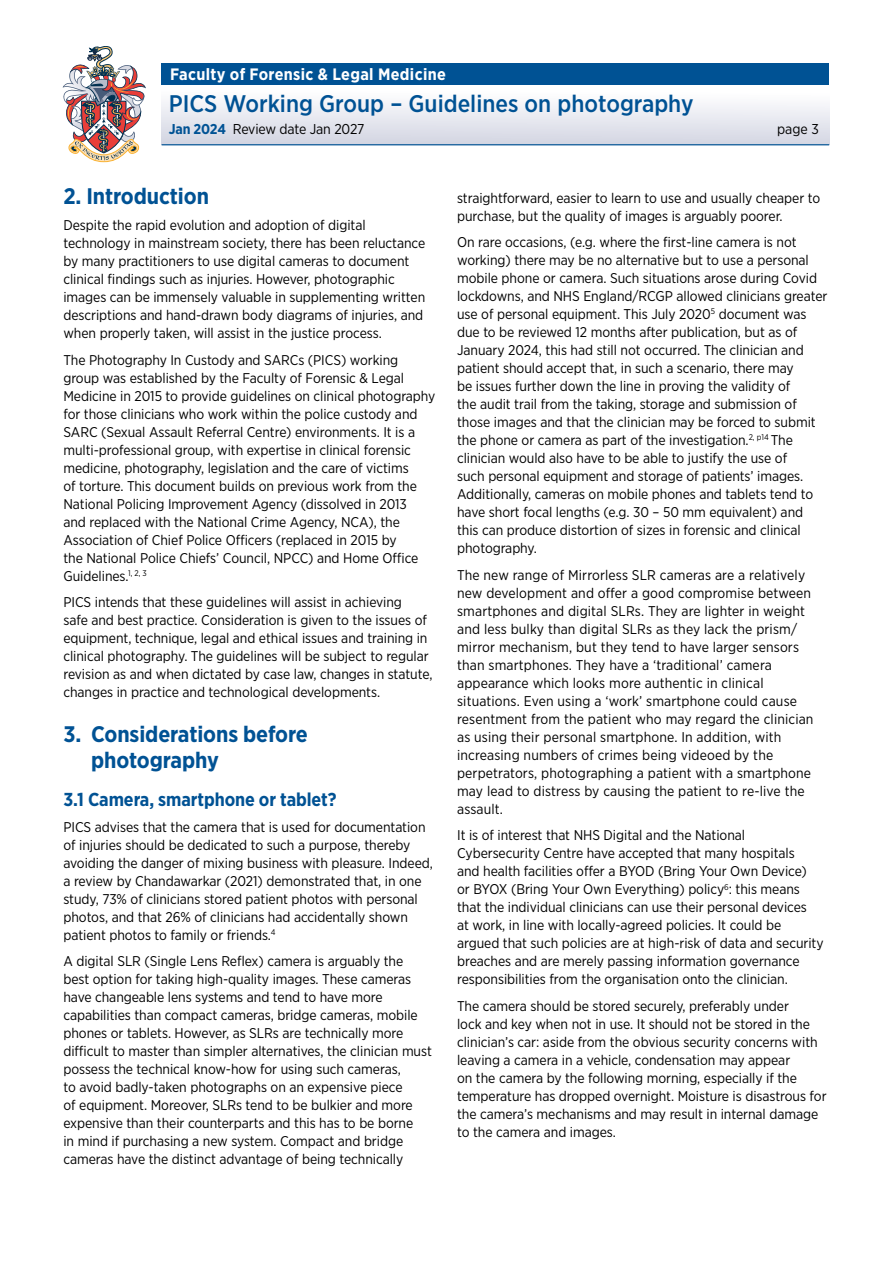
<style>
.page{position:relative;width:893px;height:1263px;background:#fff}
.page>*{position:absolute;margin:0;border:0;box-sizing:border-box;transform-origin:0 0}
.t1{font:500 24px "Gotham Narrow";color:#005294}
.number_bulleted_title{font:700 22.5px/25.5px "Gotham Narrow";letter-spacing:-.005em;color:#005294}
.subtitle{font:700 18.75px "Gotham Narrow";letter-spacing:-.005em;color:#005294}
.t2{font:700 16.5px "Gotham Narrow";letter-spacing:.02em;color:#fff}
.t3{font:14.25px "Gotham Narrow";letter-spacing:-.01em;color:#000}
.main_text{font:14.1px/18px "Gotham Narrow";letter-spacing:-.005em;color:#000}
.s1{font-weight:700;color:#005294}
</style>
<div class="page">
<img style="left:63px;top:46px;width:83px;height:116px">
<div style="left:162px;top:85px;width:667px;height:60px;background:linear-gradient(to bottom,#fff,#d3d6e3)"></div>
<hr style="left:162px;top:144px;width:667px;height:1px;background:#005294">
<div style="left:162px;top:64px;width:667px;height:21px;background:#005294"></div>
<p class="t2" style="left:170px;top:63px;width:277px">Faculty of Forensic &amp; Legal Medicine</p>
<h1 class="t1" style="left:169px;top:88px;width:526px">PICS Working Group – Guidelines on photography</h1>
<p class="t3" style="left:169px;top:120px;width:197px"><span class="s1">Jan 2024</span> Review date Jan 2027</p>
<p class="t3" style="left:777px;top:120px;width:43px">page 3</p>
<p class="number_bulleted_title" style="left:63px;top:183px;width:147px">2. Introduction</p>
<p class="main_text" style="left:63px;top:216px;width:363px">Despite the rapid evolution and adoption of digital technology in mainstream society, there has been reluctance by many practitioners to use digital cameras to document clinical findings such as injuries. However, photographic images can be immensely valuable in supplementing written descriptions and hand-drawn body diagrams of injuries, and when properly taken, will assist in the justice process.</p>
<p class="main_text" style="left:63px;top:351px;width:374px">The Photography In Custody and SARCs (PICS) working group was established by the Faculty of Forensic &amp; Legal Medicine in 2015 to provide guidelines on clinical photography for those clinicians who work within the police custody and SARC (Sexual Assault Referral Centre) environments. It is a multi-professional group, with expertise in clinical forensic medicine, photography, legislation and the care of victims<br>of torture. This document builds on previous work from the National Policing Improvement Agency (dissolved in 2013<br>and replaced with the National Crime Agency, NCA), the Association of Chief Police Officers (replaced in 2015 by<br>the National Police Chiefs’ Council, NPCC) and Home Office Guidelines.<sup>1,</sup> <sup>2,</sup> <sup>3</sup></p>
<p class="main_text" style="left:63px;top:593px;width:371px">PICS intends that these guidelines will assist in achieving<br>safe and best practice. Consideration is given to the issues of equipment, technique, legal and ethical issues and training in clinical photography. The guidelines will be subject to regular revision as and when dictated by case law, changes in statute, changes in practice and technological developments.</p>
<p class="number_bulleted_title" style="left:91px;top:721px;width:218px;text-indent:-28px">3. Considerations before photography</p>
<p class="subtitle" style="left:63px;top:787px;width:275px">3.1 Camera, smartphone or tablet?</p>
<p class="main_text" style="left:63px;top:817px;width:371px">PICS advises that the camera that is used for documentation of injuries should be dedicated to such a purpose, thereby avoiding the danger of mixing business with pleasure. Indeed, a review by Chandawarkar (2021) demonstrated that, in one study, 73% of clinicians stored patient photos with personal photos, and that 26% of clinicians had accidentally shown patient photos to family or friends.<sup>4</sup></p>
<p class="main_text" style="left:63px;top:952px;width:370px">A digital SLR (Single Lens Reflex) camera is arguably the best option for taking high-quality images. These cameras have changeable lens systems and tend to have more capabilities than compact cameras, bridge cameras, mobile phones or tablets. However, as SLRs are technically more difficult to master than simpler alternatives, the clinician must possess the technical know-how for using such cameras,<br>to avoid badly-taken photographs on an expensive piece<br>of equipment. Moreover, SLRs tend to be bulkier and more expensive than their counterparts and this has to be borne<br>in mind if purchasing a new system. Compact and bridge cameras have the distinct advantage of being technically</p>
<p class="main_text" style="left:457px;top:188px;width:365px">straightforward, easier to learn to use and usually cheaper to purchase, but the quality of images is arguably poorer.</p>
<p class="main_text" style="left:457px;top:233px;width:372px">On rare occasions, (e.g. where the first-line camera is not working) there may be no alternative but to use a personal mobile phone or camera. Such situations arose during Covid lockdowns, and NHS England/RCGP allowed clinicians greater use of personal equipment. This July 2020<sup>5</sup> document was due to be reviewed 12 months after publication, but as of January 2024, this had still not occurred. The clinician and patient should accept that, in such a scenario, there may<br>be issues further down the line in proving the validity of<br>the audit trail from the taking, storage and submission of those images and that the clinician may be forced to submit the phone or camera as part of the investigation.<sup>2,</sup> <sup>p14</sup> The clinician would also have to be able to justify the use of<br>such personal equipment and storage of patients’ images.<br>Additionally, cameras on mobile phones and tablets tend to have short focal lengths (e.g. 30 – 50 mm equivalent) and this can produce distortion of sizes in forensic and clinical photography.</p>
<p class="main_text" style="left:457px;top:565px;width:358px">The new range of Mirrorless SLR cameras are a relatively new development and offer a good compromise between smartphones and digital SLRs. They are lighter in weight and less bulky than digital SLRs as they lack the prism/ mirror mechanism, but they tend to have larger sensors than smartphones. They have a ‘traditional’ camera appearance which looks more authentic in clinical situations. Even using a ‘work’ smartphone could cause resentment from the patient who may regard the clinician as using their personal smartphone. In addition, with increasing numbers of crimes being videoed by the perpetrators, photographing a patient with a smartphone may lead to distress by causing the patient to re-live the assault.</p>
<p class="main_text" style="left:457px;top:826px;width:368px">It is of interest that NHS Digital and the National Cybersecurity Centre have accepted that many hospitals<br>and health facilities offer a BYOD (Bring Your Own Device)<br>or BYOX (Bring Your Own Everything) policy<sup>6</sup>: this means that the individual clinicians can use their personal devices<br>at work, in line with locally-agreed policies. It could be argued that such policies are at high-risk of data and security breaches and are merely passing information governance responsibilities from the organisation onto the clinician.</p>
<p class="main_text" style="left:457px;top:996px;width:371px">The camera should be stored securely, preferably under<br>lock and key when not in use. It should not be stored in the clinician’s car: aside from the obvious security concerns with leaving a camera in a vehicle, condensation may appear<br>on the camera by the following morning, especially if the temperature has dropped overnight. Moisture is disastrous for the camera’s mechanisms and may result in internal damage to the camera and images.</p>
</div>
